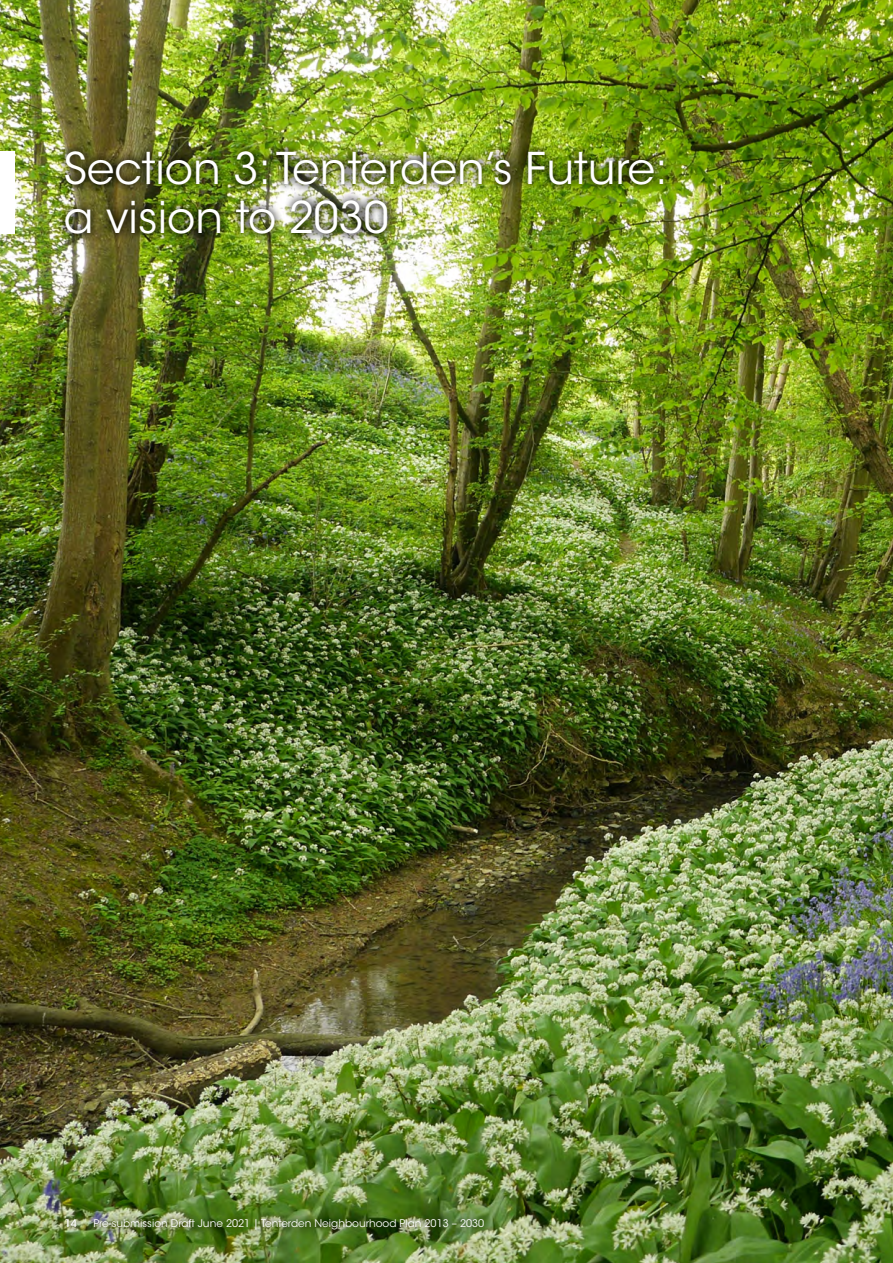
<style>
.page{position:relative;width:893px;height:1263px;background:#fff}
.page>*{position:absolute;margin:0;border:0;box-sizing:border-box;transform-origin:0 0}
.t1{font:43.5px/49.5px "ITC Avant Garde Std";color:#fff}
.t2{font:10.5px "ITC Avant Garde Std";color:#fff}
.t3{font:500 10.5px "ITC Avant Garde Std";color:#fff}
.s1{font-weight:500}
</style>
<div class="page">
<img style="left:0;top:0;width:893px;height:1263px">
<svg style="left:57px;top:1211px;width:28px;height:25px"></svg>
<img style="left:85px;top:1210px;width:408px;height:28px">
<img style="left:57px;top:141px;width:616px;height:102px">
<div style="left:0;top:151px;width:14px;height:83px;background:#fff"></div>
<h1 class="t1" style="left:64px;top:144px;width:606px">Section 3: Tenterden’s Future: a vision to 2030</h1>
<p class="t3" style="left:65px;top:1217px;width:14px">14</p>
<p class="t2" style="left:93px;top:1217px;width:392px">Pre-submission Dra<span class="s1">f</span>t June 2021 | Tenterden Neighbourhood Plan 2013 – 2030</p>
</div>
